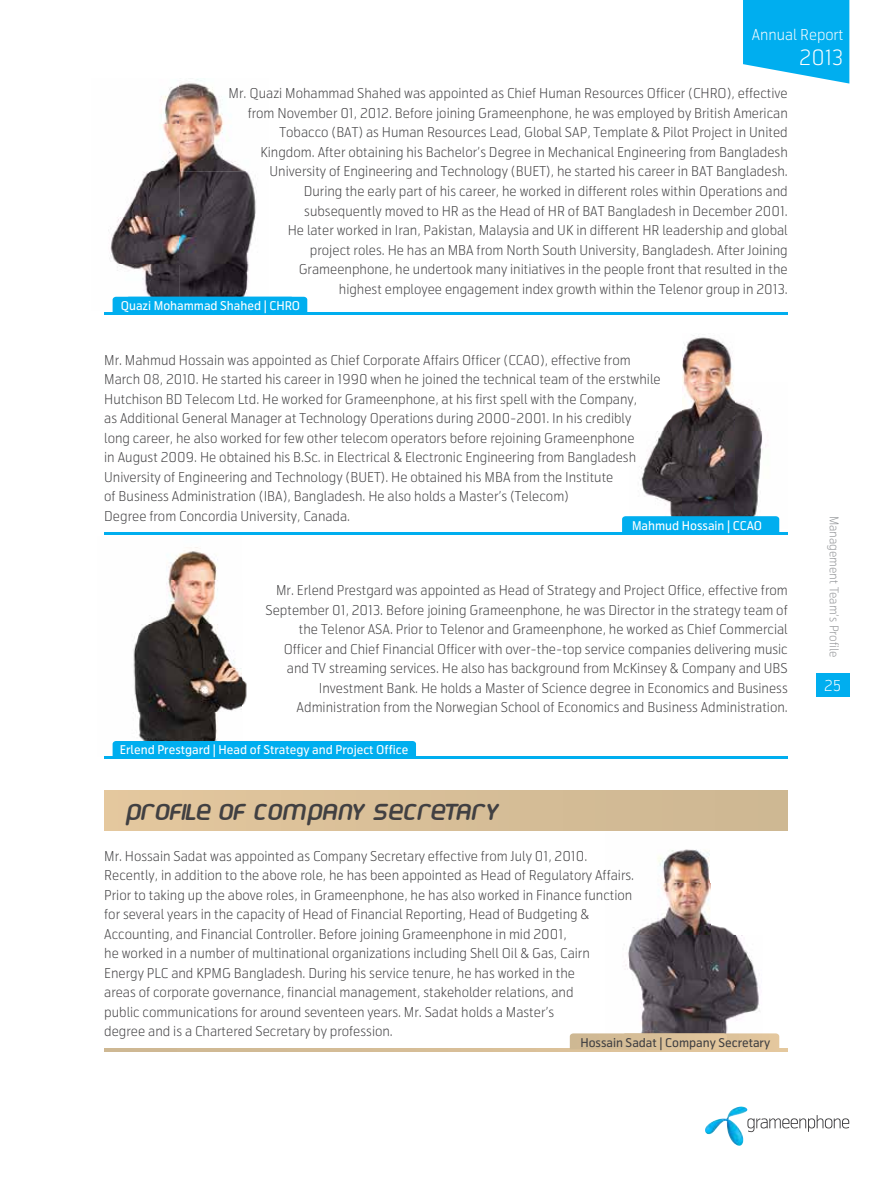
<style>
.page{position:relative;width:892px;height:1189px;background:#fff}
.page>*{position:absolute;margin:0;border:0;box-sizing:border-box;transform-origin:0 0}
.t1{font:27px "Together";letter-spacing:-.025em;color:#414042}
.t2{font:300 21px "Telenor";color:#fff}
.t3{font:300 15px "Telenor";color:#fff}
.t4{font:300 13.5px/19.5px "Telenor";color:#414042;text-align:right}
.t5{font:12px "Telenor";color:#fff}
.t6{font:12px "Telenor";color:#414042}
.t7{font:300 12px "Telenor";color:#939598}
</style>
<div class="page">
<img style="left:624px;top:849px;width:136px;height:184px">
<img style="left:640px;top:335px;width:140px;height:194px">
<img style="left:108px;top:79px;width:160px;height:231px">
<img style="left:112px;top:547px;width:135px;height:209px">
<div style="left:815px;top:673px;width:34px;height:24px;background:#00aeef"></div>
<svg style="left:743px;top:0;width:106px;height:84px;background:#1fb7f0"></svg>
<div style="left:104px;top:790px;width:683px;height:40px;background:#d8be98"></div>
<img style="left:705px;top:1106px;width:42px;height:39px">
<svg style="left:747px;top:1115px;width:102px;height:17px"></svg>
<hr style="left:104px;top:531px;width:683px;height:3px;background:#00aeef">
<div style="left:622px;top:516px;width:157px;height:16px;background:#00aeef"></div>
<hr style="left:104px;top:312px;width:683px;height:3px;background:#00aeef">
<div style="left:113px;top:297px;width:194px;height:15px;background:#00aeef"></div>
<hr style="left:104px;top:756px;width:683px;height:3px;background:#00aeef">
<div style="left:113px;top:741px;width:303px;height:15px;background:#00aeef"></div>
<hr style="left:104px;top:1048px;width:683px;height:3px;background:#d6bd97">
<svg style="left:569px;top:1033px;width:210px;height:16px;background:#d9c09a"></svg>
<p class="t3" style="left:751px;top:26px;width:93px">Annual Report</p>
<h2 class="t2" style="left:799px;top:45px;width:46px">2013</h2>
<p class="t4" style="left:228px;top:84px;width:560px">Mr. Quazi Mohammad Shahed was appointed as Chief Human Resources Officer (CHRO), effective from November 01, 2012. Before joining Grameenphone, he was employed by British American Tobacco (BAT) as Human Resources Lead, Global SAP, Template &amp; Pilot Project in United Kingdom. After obtaining his Bachelor’s Degree in Mechanical Engineering from Bangladesh University of Engineering and Technology (BUET), he started his career in BAT Bangladesh.<br>During the early part of his career, he worked in different roles within Operations and subsequently moved to HR as the Head of HR of BAT Bangladesh in December 2001.<br>He later worked in Iran, Pakistan, Malaysia and UK in different HR leadership and global<br>project roles. He has an MBA from North South University, Bangladesh. After Joining Grameenphone, he undertook many initiatives in the people front that resulted in the<br>highest employee engagement index growth within the Telenor group in 2013.</p>
<p class="t5" style="left:121px;top:298px;width:181px">Quazi Mohammad Shahed | CHRO</p>
<p class="t4" style="left:104px;top:350px;width:558px;text-align:left">Mr. Mahmud Hossain was appointed as Chief Corporate Affairs Officer (CCAO), effective from March 08, 2010. He started his career in 1990 when he joined the technical team of the erstwhile Hutchison BD Telecom Ltd. He worked for Grameenphone, at his first spell with the Company,<br>as Additional General Manager at Technology Operations during 2000-2001. In his credibly<br>long career, he also worked for few other telecom operators before rejoining Grameenphone<br>in August 2009. He obtained his B.Sc. in Electrical &amp; Electronic Engineering from Bangladesh University of Engineering and Technology (BUET). He obtained his MBA from the Institute<br>of Business Administration (IBA), Bangladesh. He also holds a Master’s (Telecom)<br>Degree from Concordia University, Canada.</p>
<p class="t5" style="left:632px;top:518px;width:131px">Mahmud Hossain | CCAO</p>
<p class="t4" style="left:265px;top:581px;width:523px">Mr. Erlend Prestgard was appointed as Head of Strategy and Project Office, effective from September 01, 2013. Before joining Grameenphone, he was Director in the strategy team of the Telenor ASA. Prior to Telenor and Grameenphone, he worked as Chief Commercial Officer and Chief Financial Officer with over-the-top service companies delivering music and TV streaming services. He also has background from McKinsey &amp; Company and UBS Investment Bank. He holds a Master of Science degree in Economics and Business Administration from the Norwegian School of Economics and Business Administration.</p>
<p class="t5" style="left:120px;top:742px;width:290px">Erlend Prestgard | Head of Strategy and Project Office</p>
<h1 class="t1" style="left:125px;top:798px;width:375px">Profile of Company Secretary</h1>
<p class="t4" style="left:104px;top:846px;width:531px;text-align:left">Mr. Hossain Sadat was appointed as Company Secretary effective from July 01, 2010.<br>Recently, in addition to the above role, he has been appointed as Head of Regulatory Affairs.<br>Prior to taking up the above roles, in Grameenphone, he has also worked in Finance function for several years in the capacity of Head of Financial Reporting, Head of Budgeting &amp; Accounting, and Financial Controller. Before joining Grameenphone in mid 2001,<br>he worked in a number of multinational organizations including Shell Oil &amp; Gas, Cairn<br>Energy PLC and KPMG Bangladesh. During his service tenure, he has worked in the<br>areas of corporate governance, financial management, stakeholder relations, and<br>public communications for around seventeen years. Mr. Sadat holds a Master’s<br>degree and is a Chartered Secretary by profession.</p>
<p class="t6" style="left:580px;top:1035px;width:191px">Hossain Sadat | Company Secretary</p>
<p class="t7" style="left:841px;top:515px;width:144px;rotate:90deg">Management Team’s Profile</p>
<p class="t3" style="left:824px;top:676px;width:19px">25</p>
</div>
